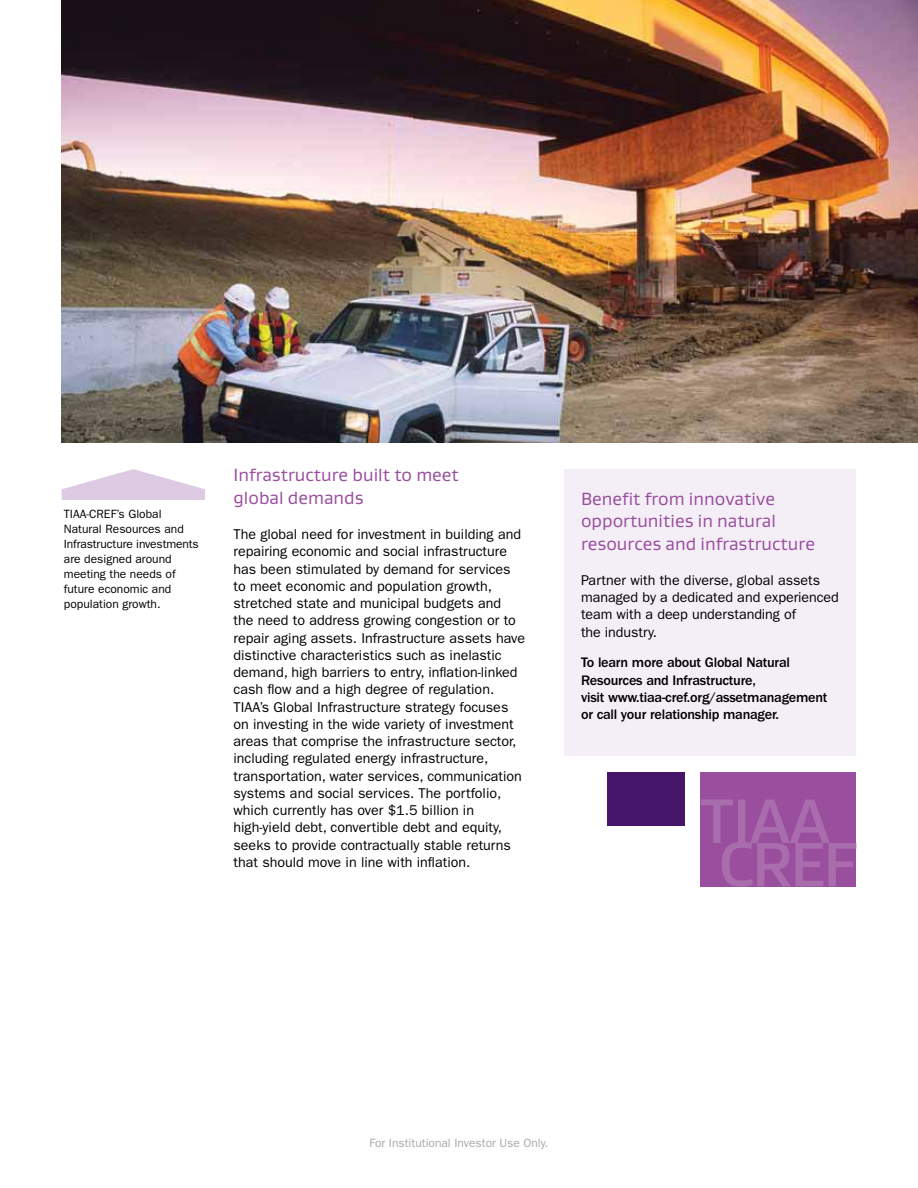
<style>
.page{position:relative;width:918px;height:1188px;background:#fff}
.page>*{position:absolute;margin:0;border:0;box-sizing:border-box;transform-origin:0 0}
.t1{font:18px/22.5px "Gustan";color:#9a4e9e}
.t2{font:14.25px/17.2px "ITC Franklin Gothic Std";color:#000}
.t3{font:500 14.25px/17.2px "ITC Franklin Gothic Std";letter-spacing:-.015em;color:#000}
.t4{font:12px/15px "ITC Franklin Gothic Std";color:#000}
.t5{font:12px "ITC Franklin Gothic Std";color:#a7a9ac}
</style>
<div class="page">
<div style="left:564px;top:469px;width:292px;height:287px;background:#f4eff7"></div>
<div style="left:607px;top:772px;width:77px;height:53px;background:#46166b"></div>
<img style="left:62px;top:0;width:856px;height:443px">
<svg style="left:62px;top:469px;width:143px;height:31px"></svg>
<div style="left:701px;top:772px;width:155px;height:114px;background:#9a4e9e"></div>
<svg style="left:701px;top:800px;width:155px;height:86px"></svg>
<p class="t4" style="left:64px;top:507px;width:136px">TIAA-CREF’s Global<br>Natural Resources and<br>Infrastructure investments are designed around meeting the needs of future economic and population growth.</p>
<p class="t1" style="left:234px;top:466px;width:227px">Infrastructure built to meet global demands</p>
<p class="t2" style="left:234px;top:527px;width:293px">The global need for investment in building and repairing economic and social infrastructure has been stimulated by demand for services to meet economic and population growth, stretched state and municipal budgets and<br>the need to address growing congestion or to repair aging assets. Infrastructure assets have distinctive characteristics such as inelastic demand, high barriers to entry, inflation-linked cash flow and a high degree of regulation.<br>TIAA’s Global Infrastructure strategy focuses on investing in the wide variety of investment areas that comprise the infrastructure sector, including regulated energy infrastructure, transportation, water services, communication systems and social services. The portfolio, which currently has over $1.5 billion in high-yield debt, convertible debt and equity, seeks to provide contractually stable returns that should move in line with inflation.</p>
<p class="t1" style="left:581px;top:489px;width:235px">Benefit from innovative opportunities in natural resources and infrastructure</p>
<p class="t2" style="left:581px;top:572px;width:259px">Partner with the diverse, global assets managed by a dedicated and experienced team with a deep understanding of<br>the industry.</p>
<p class="t3" style="left:581px;top:655px;width:248px">To learn more about Global Natural Resources and Infrastructure,<br>visit www.tiaa-cref.org/assetmanagement or call your relationship manager.</p>
<p class="t5" style="left:370px;top:1138px;width:180px">For Institutional Investor Use Only.</p>
</div>
